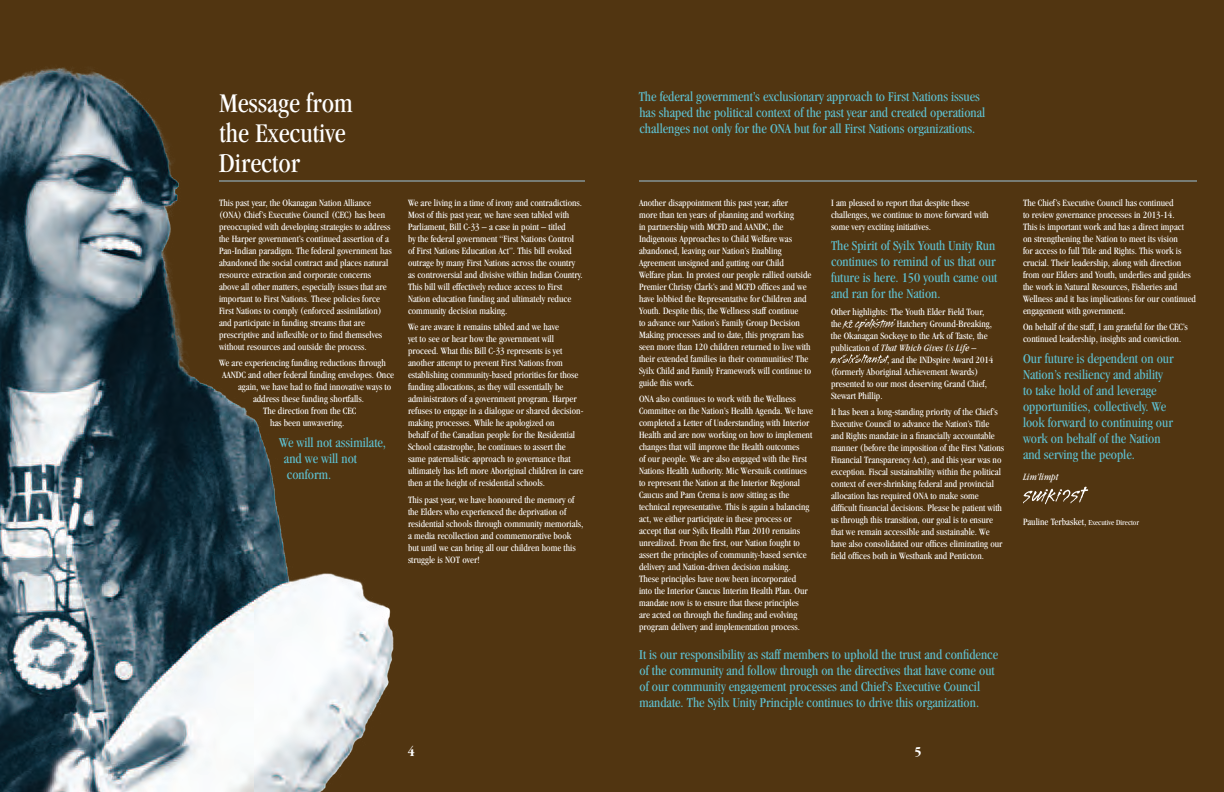
<style>
.page{position:relative;width:1224px;height:792px;background:#513511}
.page>*{position:absolute;margin:0;border:0;box-sizing:border-box;transform-origin:0 0}
.t1{font:condensed 28px/30px "Garamond";color:#fff}
.t2{font:condensed 14px/16px "Garamond";color:#5ec1d2}
.t3{font:700 condensed 14px "Garamond";color:#fff}
.t4{font:14px "Legault";color:#fff}
.t5{font:condensed 10px/12px "Garamond";color:#fff}
.t6{font:italic condensed 10px "Garamond";color:#fff}
.s1{font-family:"Legault";font-stretch:normal;font-size:14px}
.s2{font-style:italic}
.s3{font-size:8px}
</style>
<div class="page">
<img style="left:0;top:67px;width:394px;height:725px">
<svg style="left:847px;top:320px;width:6px;height:8px"></svg>
<svg style="left:836px;top:354px;width:53px;height:10px"></svg>
<svg style="left:1023px;top:487px;width:65px;height:17px"></svg>
<hr style="left:219px;top:180px;width:366px;height:2px;background:#9ec4da">
<hr style="left:639px;top:180px;width:558px;height:2px;background:#9ec4da">
<h1 class="t1" style="left:219px;top:88px;width:135px">Message from the Executive<br>Director</h1>
<h2 class="t2" style="left:639px;top:88px;width:348px">The federal government’s exclusionary approach to First Nations issues has shaped the political context of the past year and created operational challenges not only for the ONA but for all First Nations organizations.</h2>
<p class="t5" style="left:639px;top:197px;width:174px">Another disappointment this past year, after<br>more than ten years of planning and working<br>in partnership with MCFD and AANDC, the Indigenous Approaches to Child Welfare was abandoned, leaving our Nation’s Enabling Agreement unsigned and gutting our Child Welfare plan. In protest our people rallied outside Premier Christy Clark’s and MCFD offices and we have lobbied the Representative for Children and Youth. Despite this, the Wellness staff continue<br>to advance our Nation’s Family Group Decision Making processes and to date, this program has seen more than 120 children returned to live with their extended families in their communities! The Syilx Child and Family Framework will continue to guide this work.</p>
<p class="t5" style="left:639px;top:393px;width:175px">ONA also continues to work with the Wellness Committee on the Nation’s Health Agenda. We have completed a Letter of Understanding with Interior Health and are now working on how to implement changes that will improve the Health outcomes<br>of our people. We are also engaged with the First Nations Health Authority. Mic Werstuik continues to represent the Nation at the Interior Regional Caucus and Pam Crema is now sitting as the technical representative. This is again a balancing act, we either participate in these process or accept that our Syilx Health Plan 2010 remains unrealized. From the first, our Nation fought to assert the principles of community-based service delivery and Nation-driven decision making.<br>These principles have now been incorporated<br>into the Interior Caucus Interim Health Plan. Our mandate now is to ensure that these principles<br>are acted on through the funding and evolving program delivery and implementation process.</p>
<p class="t5" style="left:219px;top:197px;width:174px">This past year, the Okanagan Nation Alliance (ONA) Chief’s Executive Council (CEC) has been preoccupied with developing strategies to address the Harper government’s continued assertion of a Pan-Indian paradigm. The federal government has abandoned the social contract and places natural resource extraction and corporate concerns above all other matters, especially issues that are important to First Nations. These policies force First Nations to comply (enforced assimilation) and participate in funding streams that are prescriptive and inflexible or to find themselves without resources and outside the process.</p>
<p class="t5" style="left:219px;top:357px;width:168px">We are experiencing funding reductions through</p>
<p class="t5" style="left:222px;top:369px;width:174px">AANDC and other federal funding envelopes. Once</p>
<p class="t5" style="left:238px;top:381px;width:155px">again, we have had to find innovative ways to</p>
<p class="t5" style="left:253px;top:393px;width:113px">address these funding shortfalls.</p>
<p class="t5" style="left:263px;top:405px;width:95px">The direction from the CEC</p>
<p class="t5" style="left:270px;top:417px;width:76px">has been unwavering.</p>
<h2 class="t2" style="left:284px;top:434px;width:104px;text-indent:-5px">We will not assimilate, and we will not conform.</h2>
<p class="t5" style="left:408px;top:197px;width:176px">We are living in a time of irony and contradictions.<br>Most of this past year, we have seen tabled with Parliament, Bill C-33 – a case in point – titled<br>by the federal government “First Nations Control of First Nations Education Act”. This bill evoked outrage by many First Nations across the country as controversial and divisive within Indian Country.<br>This bill will effectively reduce access to First Nation education funding and ultimately reduce community decision making.</p>
<p class="t5" style="left:408px;top:321px;width:177px">We are aware it remains tabled and we have<br>yet to see or hear how the government will proceed. What this Bill C-33 represents is yet another attempt to prevent First Nations from establishing community-based priorities for those funding allocations, as they will essentially be administrators of a government program. Harper refuses to engage in a dialogue or shared decision&shy;making processes. While he apologized on<br>behalf of the Canadian people for the Residential School catastrophe, he continues to assert the same paternalistic approach to governance that ultimately has left more Aboriginal children in care then at the height of residential schools.</p>
<p class="t5" style="left:408px;top:494px;width:177px">This past year, we have honoured the memory of the Elders who experienced the deprivation of residential schools through community memorials, a media recollection and commemorative book but until we can bring all our children home this struggle is NOT over!</p>
<p class="t5" style="left:831px;top:197px;width:159px">I am pleased to report that despite these challenges, we continue to move forward with some very exciting initiatives.</p>
<h2 class="t2" style="left:831px;top:238px;width:168px">The Spirit of Syilx Youth Unity Run continues to remind of us that our future is here. 150 youth came out and ran for the Nation.</h2>
<p class="t5" style="left:831px;top:306px;width:162px">Other highlights: The Youth Elder Field Tour, the <span class="s1">k cp’elk’stim’</span> Hatchery Ground-Breaking, the Okanagan Sockeye to the Ark of Taste, the publication of <span class="s2">That Which Gives Us Life</span> –</p>
<h2 class="t4" style="left:831px;top:352px;width:7px">n</h2>
<p class="t5" style="left:831px;top:354px;width:164px;text-indent:56px">, and the INDspire Award 2014 (formerly Aboriginal Achievement Awards) presented to our most deserving Grand Chief, Stewart Phillip.</p>
<p class="t5" style="left:831px;top:406px;width:175px">It has been a long-standing priority of the Chief’s Executive Council to advance the Nation’s Title and Rights mandate in a financially accountable manner (before the imposition of the First Nations Financial Transparency Act), and this year was no exception. Fiscal sustainability within the political context of ever-shrinking federal and provincial allocation has required ONA to make some difficult financial decisions. Please be patient with us through this transition, our goal is to ensure that we remain accessible and sustainable. We have also consolidated our offices eliminating our field offices both in Westbank and Penticton.</p>
<p class="t2" style="left:639px;top:646px;width:361px">It is our responsibility as staff members to uphold the trust and confidence of the community and follow through on the directives that have come out of our community engagement processes and Chief’s Executive Council mandate. The Syilx Unity Principle continues to drive this organization.</p>
<h2 class="t3" style="left:408px;top:744px;width:8px">4</h2>
<h2 class="t3" style="left:914px;top:744px;width:8px">5</h2>
<p class="t5" style="left:1023px;top:197px;width:175px">The Chief’s Executive Council has continued<br>to review governance processes in 2013-14.<br>This is important work and has a direct impact<br>on strengthening the Nation to meet its vision<br>for access to full Title and Rights. This work is crucial. Their leadership, along with direction from our Elders and Youth, underlies and guides the work in Natural Resources, Fisheries and Wellness and it has implications for our continued engagement with government.</p>
<p class="t5" style="left:1023px;top:321px;width:166px">On behalf of the staff, I am grateful for the CEC’s continued leadership, insights and conviction.</p>
<h2 class="t2" style="left:1023px;top:350px;width:152px">Our future is dependent on our<br>Nation’s resiliency and ability to take hold of and leverage opportunities, collectively. We look forward to continuing our work on behalf of the Nation and serving the people.</h2>
<p class="t6" style="left:1023px;top:471px;width:37px">Lim’limpt</p>
<p class="t5" style="left:1023px;top:515px;width:118px">Pauline Terbasket, <span class="s3">Executive Director</span></p>
</div>
